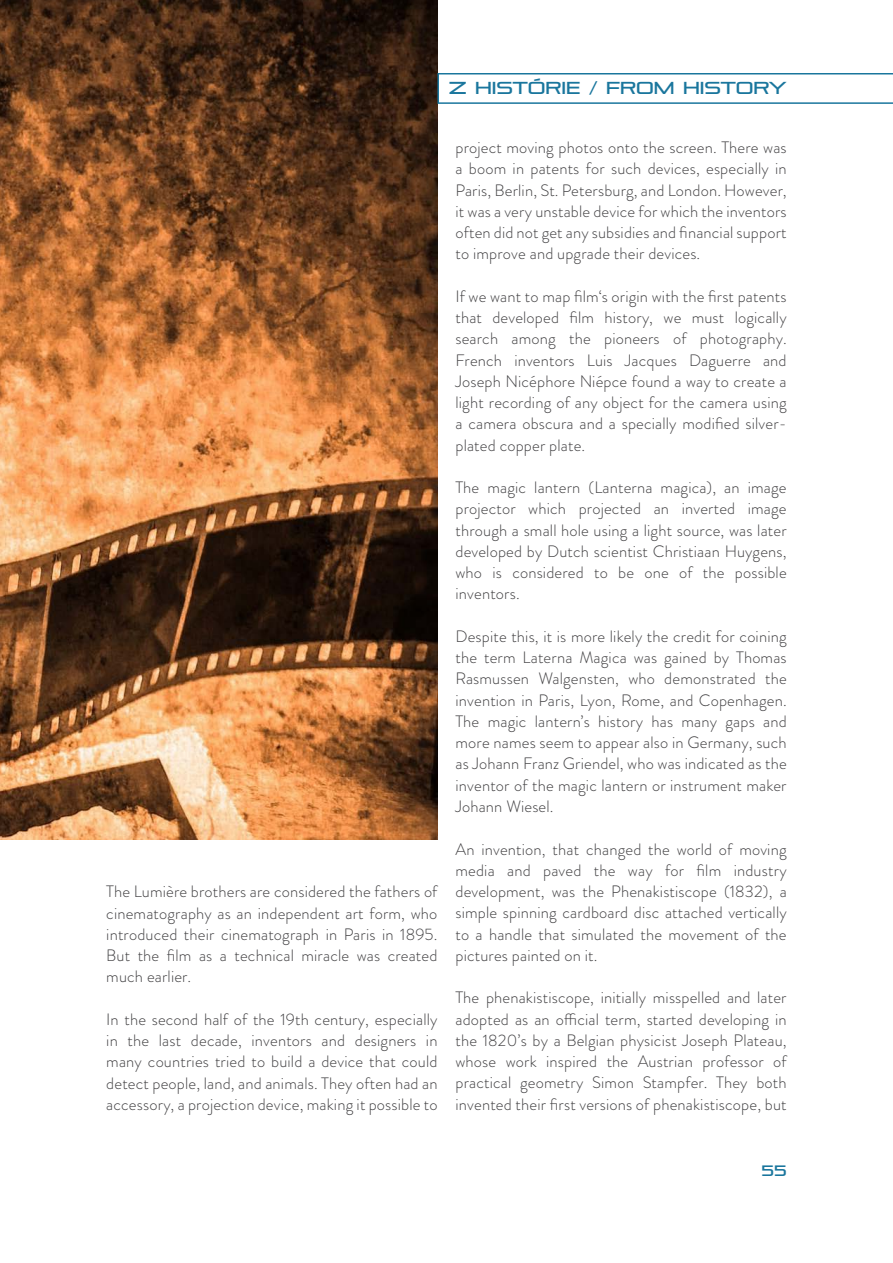
<style>
.page{position:relative;width:893px;height:1263px;background:#fff}
.page>*{position:absolute;margin:0;border:0;box-sizing:border-box;transform-origin:0 0}
.t1{font:17.25px "Pirulen Rg";color:#1a769d}
.t2{font:300 16.5px/21.3px "Brandon Grotesque";letter-spacing:.01em;color:#414042;text-align:justify}
.t3{font:15px "Pirulen Rg";color:#1a769d}
</style>
<div class="page">
<img style="left:0;top:0;width:437px;height:840px">
<svg style="left:437px;top:73px;width:456px;height:31px"></svg>
<p class="t1" style="left:449px;top:78px;width:339px">Z HISTÓRIE / FROM HISTORY</p>
<p class="t2" style="left:106px;top:881px;width:333px">The Lumière brothers are considered the fathers of cinematography as an independent art form, who introduced their cinematograph in Paris in 1895.<br>But the film as a technical miracle was created much earlier.</p>
<p class="t2" style="left:106px;top:1008px;width:333px">In the second half of the 19th century, especially in the last decade, inventors and designers in many countries tried to build a device that could detect people, land, and animals. They often had an accessory, a projection device, making it possible to</p>
<p class="t2" style="left:455px;top:137px;width:333px">project moving photos onto the screen. There was a boom in patents for such devices, especially in Paris, Berlin, St. Petersburg, and London. However, it was a very unstable device for which the inventors often did not get any subsidies and financial support to improve and upgrade their devices.</p>
<p class="t2" style="left:455px;top:286px;width:333px">If we want to map film‘s origin with the first patents that developed film history, we must logically search among the pioneers of photography.<br>French inventors Luis Jacques Daguerre and Joseph Nicéphore Niépce found a way to create a light recording of any object for the camera using a camera obscura and a specially modified silver&shy;plated copper plate.</p>
<p class="t2" style="left:455px;top:477px;width:333px">The magic lantern (Lanterna magica), an image projector which projected an inverted image through a small hole using a light source, was later developed by Dutch scientist Christiaan Huygens, who is considered to be one of the possible inventors.</p>
<p class="t2" style="left:455px;top:626px;width:333px">Despite this, it is more likely the credit for coining the term Laterna Magica was gained by Thomas Rasmussen Walgensten, who demonstrated the invention in Paris, Lyon, Rome, and Copenhagen.<br>The magic lantern’s history has many gaps and more names seem to appear also in Germany, such as Johann Franz Griendel, who was indicated as the inventor of the magic lantern or instrument maker Johann Wiesel.</p>
<p class="t2" style="left:455px;top:838px;width:333px">An invention, that changed the world of moving media and paved the way for film industry development, was the Phenakistiscope (1832), a simple spinning cardboard disc attached vertically to a handle that simulated the movement of the pictures painted on it.</p>
<p class="t2" style="left:455px;top:987px;width:333px">The phenakistiscope, initially misspelled and later adopted as an official term, started developing in the 1820’s by a Belgian physicist Joseph Plateau, whose work inspired the Austrian professor of practical geometry Simon Stampfer. They both invented their first versions of phenakistiscope, but</p>
<p class="t3" style="left:762px;top:1161px;width:27px">55</p>
</div>
